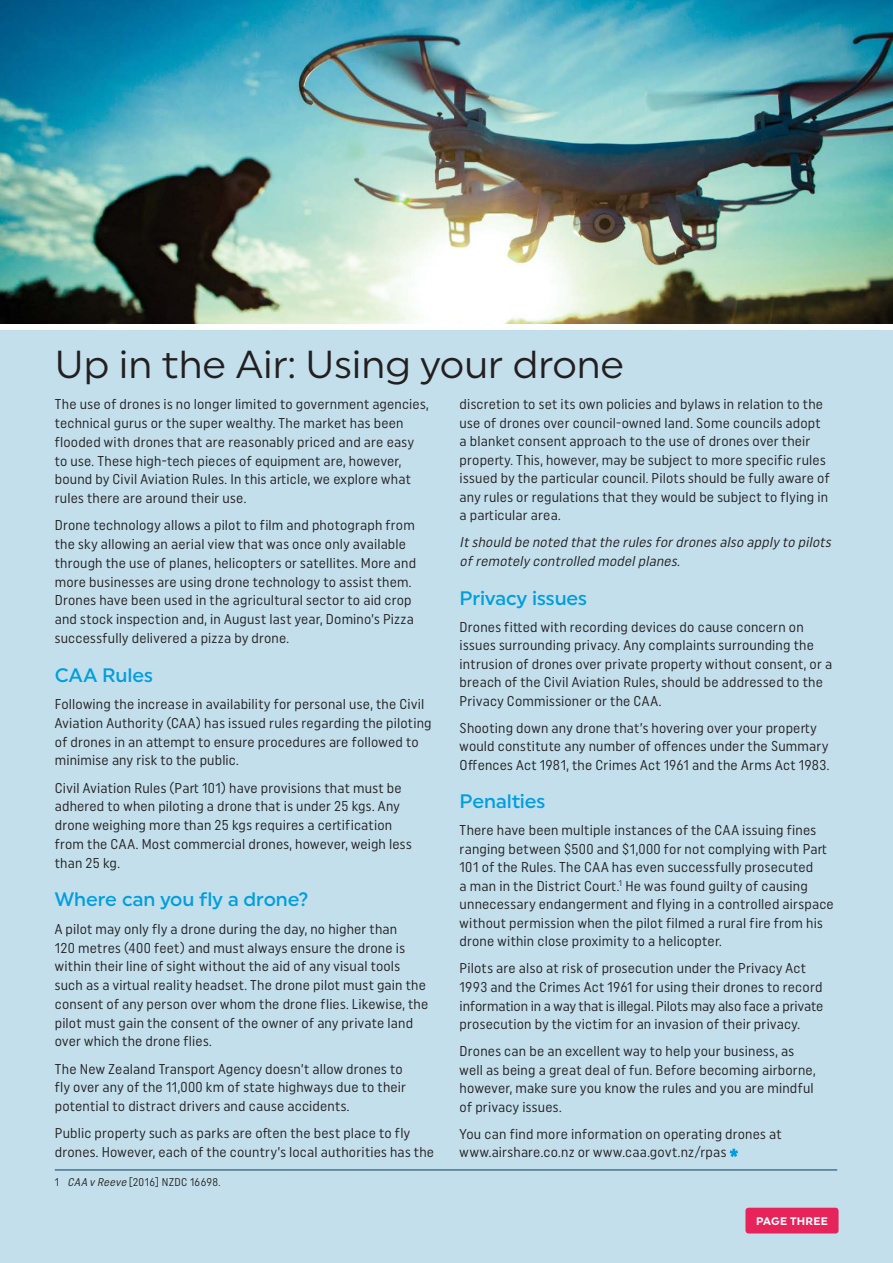
<style>
.page{position:relative;width:893px;height:1263px;background:#fff}
.page>*{position:absolute;margin:0;border:0;box-sizing:border-box;transform-origin:0 0}
.t1{font:39px "Uniform";color:#231f20}
.t2{font:500 19.5px "Uniform";letter-spacing:-.005em;color:#009edf}
.t3{font:14.25px/18.8px "Uniform Condensed";letter-spacing:.015em;color:#231f20}
.t4{font:italic 14.25px/18.5px "Uniform Condensed";color:#231f20}
.t5{font:11.25px "Uniform Condensed";letter-spacing:.03em;color:#231f20}
.t6{font:700 10.95px "Uniform";letter-spacing:.02em;color:#fff}
.s1{font-style:italic}
</style>
<div class="page">
<img style="left:0;top:0;width:893px;height:324px">
<div style="left:0;top:330px;width:893px;height:933px;background:#c2dfeb"></div>
<div style="left:745px;top:1208px;width:93px;height:25px;background:#e6235a;border-radius:3px"></div>
<hr style="left:55px;top:1169px;width:782px;height:1px;background:#093f63">
<svg style="left:730px;top:1149px;width:8px;height:8px"></svg>
<h1 class="t1" style="left:55px;top:341px;width:571px">Up in the Air: Using your drone</h1>
<p class="t3" style="left:55px;top:395px;width:375px">The use of drones is no longer limited to government agencies, technical gurus or the super wealthy. The market has been flooded with drones that are reasonably priced and are easy to use. These high-tech pieces of equipment are, however, bound by Civil Aviation Rules. In this article, we explore what rules there are around their use.</p>
<p class="t3" style="left:55px;top:516px;width:363px">Drone technology allows a pilot to film and photograph from the sky allowing an aerial view that was once only available through the use of planes, helicopters or satellites. More and more businesses are using drone technology to assist them.<br>Drones have been used in the agricultural sector to aid crop and stock inspection and, in August last year, Domino’s Pizza successfully delivered a pizza by drone.</p>
<h2 class="t2" style="left:55px;top:663px;width:100px">CAA Rules</h2>
<p class="t3" style="left:55px;top:694px;width:378px">Following the increase in availability for personal use, the Civil Aviation Authority (CAA) has issued rules regarding the piloting of drones in an attempt to ensure procedures are followed to minimise any risk to the public.</p>
<p class="t3" style="left:55px;top:778px;width:358px">Civil Aviation Rules (Part 101) have provisions that must be adhered to when piloting a drone that is under 25 kgs. Any drone weighing more than 25 kgs requires a certification from the CAA. Most commercial drones, however, weigh less than 25 kg.</p>
<h2 class="t2" style="left:55px;top:888px;width:255px">Where can you fly a drone?</h2>
<p class="t3" style="left:55px;top:919px;width:375px">A pilot may only fly a drone during the day, no higher than<br>120 metres (400 feet) and must always ensure the drone is within their line of sight without the aid of any visual tools such as a virtual reality headset. The drone pilot must gain the consent of any person over whom the drone flies. Likewise, the pilot must gain the consent of the owner of any private land over which the drone flies.</p>
<p class="t3" style="left:55px;top:1059px;width:353px">The New Zealand Transport Agency doesn’t allow drones to fly over any of the 11,000 km of state highways due to their potential to distract drivers and cause accidents.</p>
<p class="t3" style="left:55px;top:1124px;width:381px">Public property such as parks are often the best place to fly drones. However, each of the country’s local authorities has the</p>
<p class="t5" style="left:55px;top:1176px;width:167px">1 <span class="s1">CAA v Reeve</span> [2016] NZDC 16698.</p>
<p class="t3" style="left:460px;top:395px;width:372px">discretion to set its own policies and bylaws in relation to the use of drones over council-owned land. Some councils adopt a blanket consent approach to the use of drones over their property. This, however, may be subject to more specific rules issued by the particular council. Pilots should be fully aware of any rules or regulations that they would be subject to flying in a particular area.</p>
<p class="t4" style="left:460px;top:533px;width:376px">Itshould be noted thatthe rulesfordronesalso apply to pilots ofremotely controlled modelplanes.</p>
<h2 class="t2" style="left:460px;top:586px;width:129px">Privacy issues</h2>
<p class="t3" style="left:460px;top:617px;width:374px">Drones fitted with recording devices do cause concern on issues surrounding privacy. Any complaints surrounding the intrusion of drones over private property without consent, or a breach of the Civil Aviation Rules, should be addressed to the Privacy Commissioner or the CAA.</p>
<p class="t3" style="left:460px;top:718px;width:371px">Shooting down any drone that’s hovering over your property would constitute any number of offences under the Summary<br>Offences Act 1981, the Crimes Act 1961 and the Arms Act 1983.</p>
<h2 class="t2" style="left:460px;top:790px;width:87px">Penalties</h2>
<p class="t3" style="left:460px;top:821px;width:376px">There have been multiple instances of the CAA issuing fines ranging between $500 and $1,000 for not complying with Part 101 of the Rules. The CAA has even successfully prosecuted<br>a man in the District Court.<sup>1</sup> He was found guilty of causing unnecessary endangerment and flying in a controlled airspace without permission when the pilot filmed a rural fire from his drone within close proximity to a helicopter.</p>
<p class="t3" style="left:460px;top:959px;width:365px">Pilots are also at risk of prosecution under the Privacy Act 1993 and the Crimes Act 1961 for using their drones to record information in a way that is illegal. Pilots may also face a private prosecution by the victim for an invasion of their privacy.</p>
<p class="t3" style="left:460px;top:1041px;width:357px">Drones can be an excellent way to help your business, as well as being a great deal of fun. Before becoming airborne, however, make sure you know the rules and you are mindful of privacy issues.</p>
<p class="t3" style="left:460px;top:1124px;width:323px">You can find more information on operating drones at www.airshare.co.nz or www.caa.govt.nz/rpas</p>
<p class="t6" style="left:756px;top:1214px;width:74px">PAGE THREE</p>
</div>
